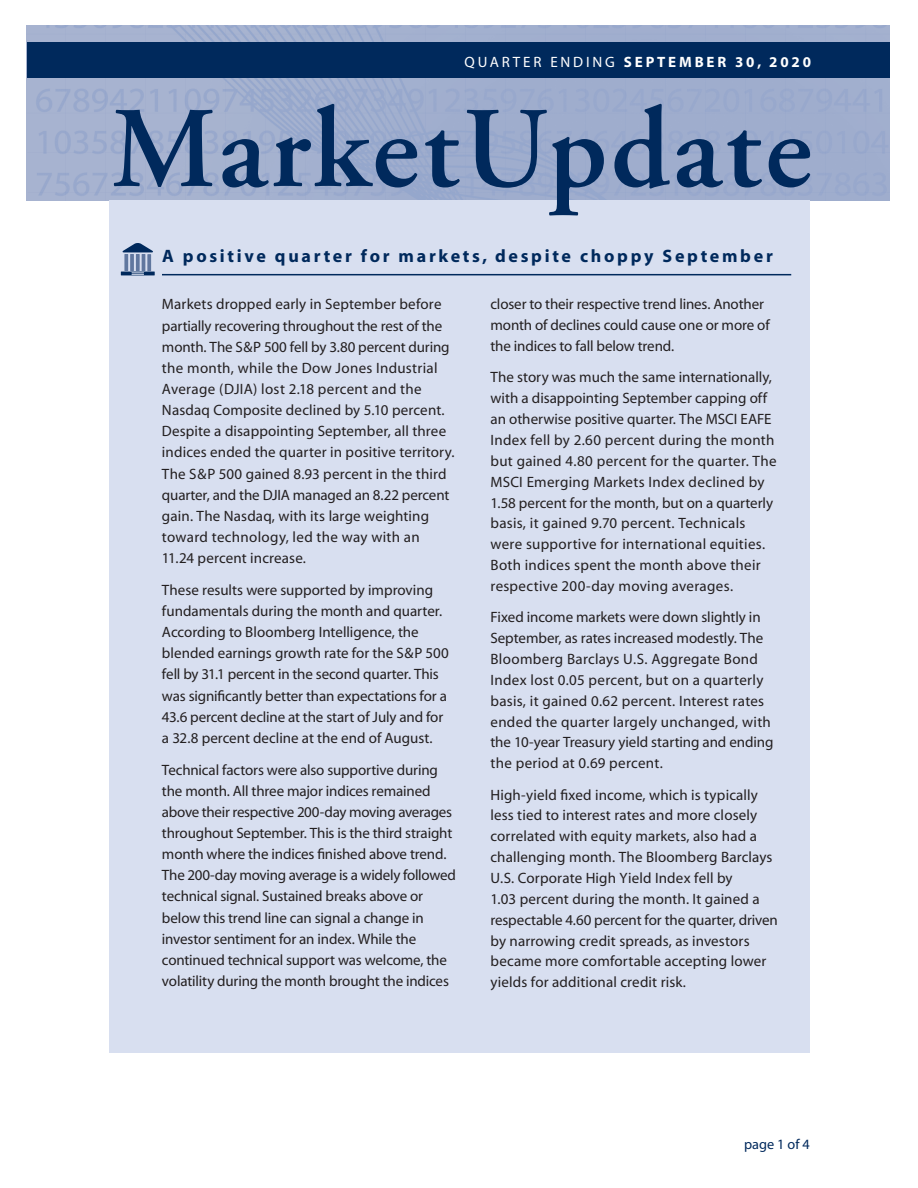
<style>
.page{position:relative;width:918px;height:1188px;background:#fff}
.page>*{position:absolute;margin:0;border:0;box-sizing:border-box;transform-origin:0 0}
.t1{font:600 114.75px "Adobe Garamond";letter-spacing:.03em;color:#00295c}
.Headline_A_with_Rule{font:700 18px "Myriad";letter-spacing:.15em;color:#00295c}
.Text{font:15px/21.1px "Myriad";color:#231f20}
.t2{font:700 15px "Myriad";letter-spacing:.19em;color:#fff}
.t3{font:14.25px "Myriad";color:#00295c}
.s1{font-weight:400}
</style>
<div class="page">
<img style="left:27px;top:26px;width:863px;height:174px">
<div style="left:109px;top:200px;width:701px;height:853px;background:#d8dff0"></div>
<div style="left:27px;top:43px;width:863px;height:35px;background:#00295c"></div>
<svg style="left:124px;top:254px;width:4px;height:17px"></svg>
<svg style="left:130px;top:254px;width:4px;height:17px"></svg>
<hr style="left:142px;top:254px;width:3px;height:17px;background:#60779f">
<svg style="left:136px;top:254px;width:4px;height:17px"></svg>
<svg style="left:147px;top:254px;width:4px;height:17px"></svg>
<svg style="left:122px;top:243px;width:31px;height:9px"></svg>
<hr style="left:121px;top:272px;width:34px;height:3px;background:#00295c">
<svg style="left:132px;top:272px;width:12px;height:3px"></svg>
<hr style="left:162px;top:274px;width:629px;height:1px;background:#00295c">
<p class="t2" style="left:465px;top:54px;width:348px"><span class="s1">QUARTER ENDING</span> SEPTEMBER 30, 2020</p>
<p class="t1" style="left:111px;top:87px;width:703px">MarketUpdate</p>
<p class="Headline_A_with_Rule" style="left:162px;top:247px;width:612px">A positive quarter for markets, despite choppy September</p>
<p class="Text" style="left:162px;top:294px;width:294px">Markets dropped early in September before partially recovering throughout the rest of the month. The S&amp;P 500 fell by 3.80 percent during the month, while the Dow Jones Industrial Average (DJIA) lost 2.18 percent and the Nasdaq Composite declined by 5.10 percent.<br>Despite a disappointing September, all three indices ended the quarter in positive territory.<br>The S&amp;P 500 gained 8.93 percent in the third quarter, and the DJIA managed an 8.22 percent gain. The Nasdaq, with its large weighting toward technology, led the way with an 11.24 percent increase.</p>
<p class="Text" style="left:162px;top:580px;width:288px">These results were supported by improving fundamentals during the month and quarter.<br>According to Bloomberg Intelligence, the blended earnings growth rate for the S&amp;P 500 fell by 31.1 percent in the second quarter. This was significantly better than expectations for a 43.6 percent decline at the start of July and for a 32.8 percent decline at the end of August.</p>
<p class="Text" style="left:162px;top:760px;width:295px">Technical factors were also supportive during the month. All three major indices remained above their respective 200-day moving averages throughout September. This is the third straight month where the indices finished above trend.<br>The 200-day moving average is a widely followed technical signal. Sustained breaks above or below this trend line can signal a change in investor sentiment for an index. While the continued technical support was welcome, the volatility during the month brought the indices</p>
<p class="Text" style="left:490px;top:295px;width:281px">closer to their respective trend lines. Another month of declines could cause one or more of the indices to fall below trend.</p>
<p class="Text" style="left:490px;top:368px;width:288px">The story was much the same internationally, with a disappointing September capping off an otherwise positive quarter. The MSCI EAFE Index fell by 2.60 percent during the month but gained 4.80 percent for the quarter. The MSCI Emerging Markets Index declined by 1.58 percent for the month, but on a quarterly basis, it gained 9.70 percent. Technicals were supportive for international equities.<br>Both indices spent the month above their respective 200-day moving averages.</p>
<p class="Text" style="left:490px;top:607px;width:285px">Fixed income markets were down slightly in September, as rates increased modestly. The Bloomberg Barclays U.S. Aggregate Bond Index lost 0.05 percent, but on a quarterly basis, it gained 0.62 percent. Interest rates ended the quarter largely unchanged, with the 10-year Treasury yield starting and ending the period at 0.69 percent.</p>
<p class="Text" style="left:490px;top:785px;width:289px">High-yield fixed income, which is typically less tied to interest rates and more closely correlated with equity markets, also had a challenging month. The Bloomberg Barclays U.S. Corporate High Yield Index fell by<br>1.03 percent during the month. It gained a respectable 4.60 percent for the quarter, driven by narrowing credit spreads, as investors became more comfortable accepting lower yields for additional credit risk.</p>
<p class="t3" style="left:744px;top:1137px;width:67px">page 1 of 4</p>
</div>
